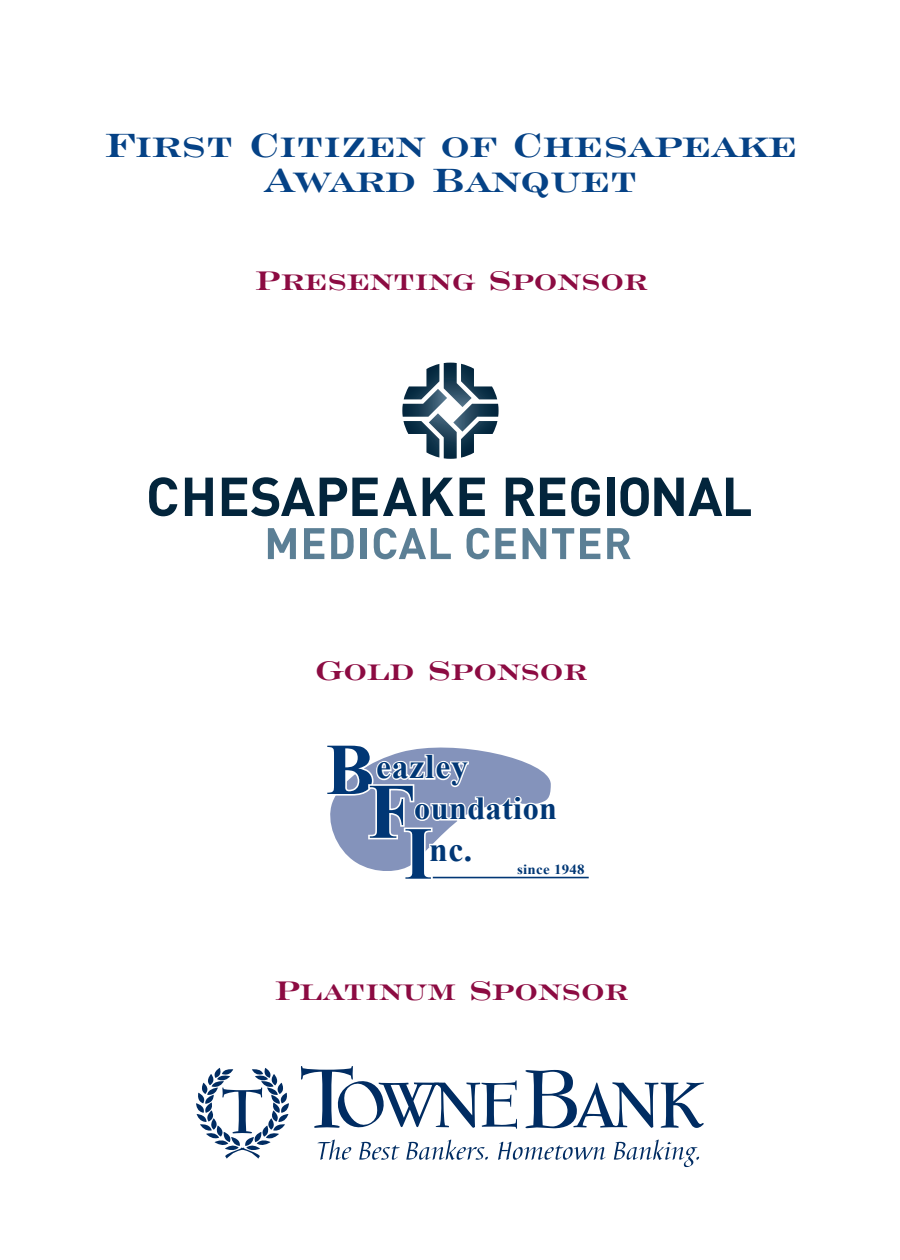
<style>
.page{position:relative;width:900px;height:1260px;background:#fff}
.page>*{position:absolute;margin:0;border:0;box-sizing:border-box;transform-origin:0 0}
.t1{font:700 78.5px "Times New Roman";color:#013775}
.t2{font:700 74.75px "Times New Roman";color:#013775}
.t3{font:700 50px "Engravers Roman BT";color:#054286}
.t4{font:700 40px "Engravers Roman BT";color:#8c0b42}
.t5{font:700 34.25px "Times New Roman";letter-spacing:.025em;color:#013775}
.t6{font:700 32.25px "Times New Roman";letter-spacing:.015em;color:#013775}
.t7{font:700 13.75px "Times New Roman";letter-spacing:.02em;color:#013775;scale:1.08 1}
.s1{font-size:73px}
</style>
<div class="page">
<svg style="left:149px;top:477px;width:28px;height:39px"></svg>
<svg style="left:185px;top:478px;width:28px;height:38px"></svg>
<svg style="left:222px;top:477px;width:195px;height:39px"></svg>
<svg style="left:423px;top:478px;width:31px;height:38px"></svg>
<svg style="left:460px;top:478px;width:25px;height:38px"></svg>
<svg style="left:506px;top:478px;width:59px;height:38px"></svg>
<svg style="left:571px;top:477px;width:29px;height:39px"></svg>
<div style="left:607px;top:478px;width:8px;height:38px;background:#03253c"></div>
<svg style="left:620px;top:477px;width:131px;height:39px"></svg>
<svg style="left:268px;top:528px;width:28px;height:31px"></svg>
<svg style="left:304px;top:528px;width:20px;height:31px"></svg>
<svg style="left:331px;top:528px;width:23px;height:31px"></svg>
<div style="left:361px;top:528px;width:6px;height:31px;background:#5b7f95"></div>
<svg style="left:374px;top:528px;width:77px;height:31px"></svg>
<svg style="left:466px;top:528px;width:23px;height:31px"></svg>
<svg style="left:495px;top:528px;width:21px;height:31px"></svg>
<svg style="left:523px;top:528px;width:23px;height:31px"></svg>
<svg style="left:552px;top:528px;width:22px;height:31px"></svg>
<svg style="left:580px;top:528px;width:20px;height:31px"></svg>
<svg style="left:607px;top:528px;width:24px;height:31px"></svg>
<svg style="left:402px;top:363px;width:97px;height:96px"></svg>
<svg style="left:330px;top:747px;width:221px;height:124px"></svg>
<hr style="left:433px;top:877px;width:156px;height:1px;background:#013775">
<svg style="left:525px;top:1070px;width:179px;height:58px"></svg>
<svg style="left:301px;top:1066px;width:216px;height:63px"></svg>
<svg style="left:317px;top:1140px;width:34px;height:20px"></svg>
<svg style="left:359px;top:1142px;width:41px;height:18px"></svg>
<svg style="left:406px;top:1140px;width:82px;height:20px"></svg>
<svg style="left:498px;top:1142px;width:108px;height:18px"></svg>
<svg style="left:614px;top:1140px;width:85px;height:27px"></svg>
<svg style="left:196px;top:1068px;width:93px;height:91px"></svg>
<p class="t3" style="left:105px;top:110px;width:694px">First Citizen of Chesapeake</p>
<p class="t3" style="left:265px;top:145px;width:374px">Award Banquet</p>
<p class="t4" style="left:255px;top:253px;width:395px">Presenting Sponsor</p>
<p class="t4" style="left:315px;top:643px;width:273px">Gold Sponsor</p>
<p class="t5" style="left:326px;top:748px;width:144px"><span class="s1">B</span>eazley</p>
<h1 class="t1" style="left:368px;top:768px;width:48px">F</h1>
<p class="t6" style="left:414px;top:790px;width:144px">oundation</p>
<h2 class="t2" style="left:404px;top:812px;width:30px">I</h2>
<p class="t5" style="left:429px;top:830px;width:44px">nc.</p>
<p class="t7" style="left:517px;top:862px;width:64px">since 1948</p>
<p class="t4" style="left:274px;top:963px;width:356px">Platinum Sponsor</p>
</div>
